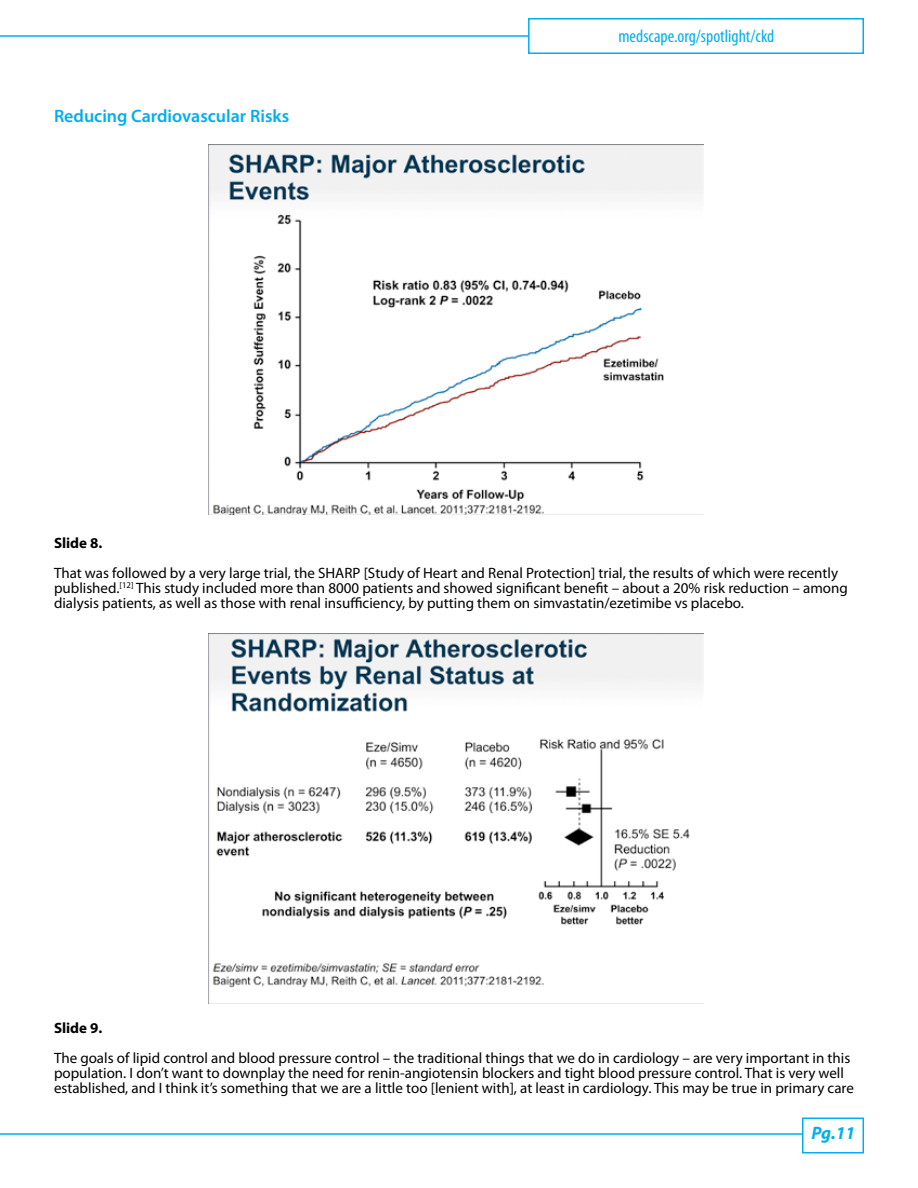
<style>
.page{position:relative;width:918px;height:1188px;background:#fff}
.page>*{position:absolute;margin:0;border:0;box-sizing:border-box;transform-origin:0 0}
.t1{font:600 18px "Myriad Pro";color:#00aeef}
.t2{font:condensed 18px "Myriad Pro";color:#00aeef}
.t3{font:italic 700 18px "Myriad Pro";color:#00aeef}
.t4{font:15px/15px "Myriad Pro";color:#000}
.t5{font:700 15px "Myriad Pro";color:#000}
</style>
<div class="page">
<hr style="left:0;top:35px;width:813px;height:2px;background:#00aeef">
<hr style="left:0;top:1133px;width:813px;height:2px;background:#00aeef">
<div style="left:528px;top:18px;width:336px;height:36px;background:#fff;border:2px solid #00aeef"></div>
<div style="left:802px;top:1118px;width:62px;height:36px;background:#fff;border:2px solid #00aeef"></div>
<img style="left:209px;top:144px;width:494px;height:371px">
<img style="left:209px;top:633px;width:494px;height:371px">
<p class="t1" style="left:54px;top:104px;width:237px">Reducing Cardiovascular Risks</p>
<p class="t2" style="left:618px;top:25px;width:157px">medscape.org/spotlight/ckd</p>
<p class="t5" style="left:54px;top:533px;width:50px">Slide 8.</p>
<p class="t4" style="left:54px;top:566px;width:795px">That was followed by a very large trial, the SHARP [Study of Heart and Renal Protection] trial, the results of which were recently published.<sup>[12]</sup> This study included more than 8000 patients and showed significant benefit – about a 20% risk reduction – among dialysis patients, as well as those with renal insufficiency, by putting them on simvastatin/ezetimibe vs placebo.</p>
<p class="t5" style="left:54px;top:1018px;width:50px">Slide 9.</p>
<p class="t4" style="left:54px;top:1050px;width:801px">The goals of lipid control and blood pressure control – the traditional things that we do in cardiology – are very important in this population. I don’t want to downplay the need for renin-angiotensin blockers and tight blood pressure control. That is very well established, and I think it’s something that we are a little too [lenient with], at least in cardiology. This may be true in primary care</p>
<p class="t3" style="left:812px;top:1121px;width:45px">Pg.11</p>
</div>
